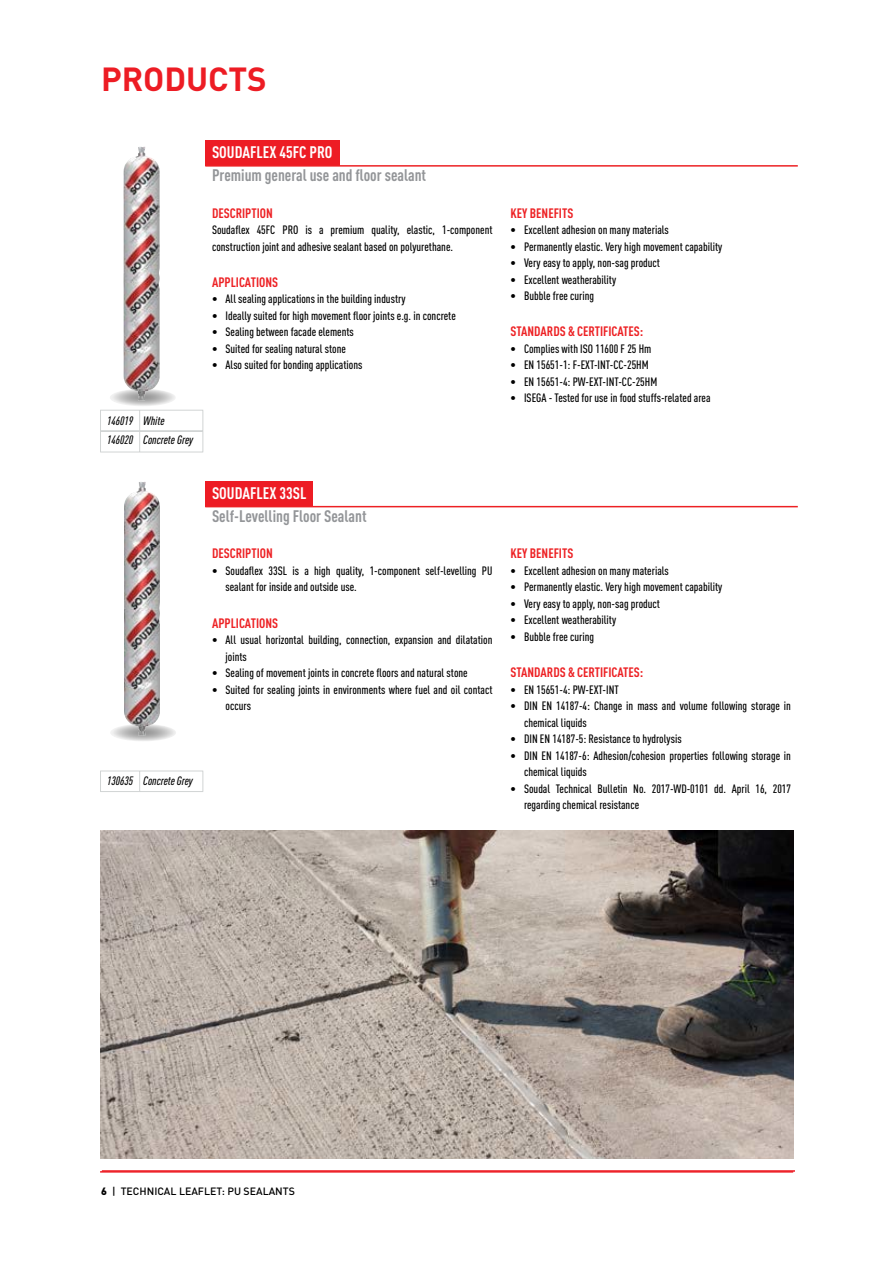
<style>
.page{position:relative;width:893px;height:1263px;background:#fff}
.page>*{position:absolute;margin:0;border:0;box-sizing:border-box;transform-origin:0 0}
.t1{font:700 33px "DIN Pro";color:#ed1c24}
.t2{font:700 condensed 16.5px "DIN Pro";color:#939598}
.t3{font:700 condensed 16.5px "DIN Pro";color:#fff}
.t4{font:700 condensed 13.5px "DIN Pro";color:#ed2124}
.t5{font:500 condensed 12px/16.5px "DIN Pro";color:#000}
.t6{font:italic 500 condensed 12px/19.5px "DIN Pro";color:#000}
.t7{font:500 10.5px "DIN Pro";color:#000}
.s1{font-weight:900}
</style>
<div class="page">
<hr style="left:102px;top:1170px;width:693px;height:2px;background:#ed1c24">
<hr style="left:100px;top:1171px;width:693px;height:1px;background:#ed1c24">
<img style="left:100px;top:831px;width:693px;height:327px">
<img style="left:124px;top:482px;width:36px;height:242px">
<img style="left:132px;top:724px;width:20px;height:12px">
<hr style="left:100px;top:771px;width:40px;height:1px;background:#d1d4d4">
<svg style="left:100px;top:772px;width:1px;height:19px"></svg>
<hr style="left:140px;top:771px;width:63px;height:1px;background:#d1d4d4">
<svg style="left:139px;top:772px;width:1px;height:19px"></svg>
<svg style="left:202px;top:772px;width:1px;height:19px"></svg>
<hr style="left:100px;top:791px;width:40px;height:1px;background:#d1d4d4">
<hr style="left:140px;top:791px;width:63px;height:1px;background:#d1d4d4">
<img style="left:124px;top:147px;width:36px;height:242px">
<img style="left:132px;top:389px;width:20px;height:12px">
<div style="left:205px;top:140px;width:134px;height:26px;background:#ed1c24"></div>
<hr style="left:205px;top:165px;width:593px;height:2px;background:#ed2124">
<div style="left:205px;top:481px;width:108px;height:26px;background:#ed1c24"></div>
<hr style="left:205px;top:506px;width:593px;height:1px;background:#ed2124">
<hr style="left:100px;top:431px;width:40px;height:1px;background:#d1d4d4">
<hr style="left:140px;top:431px;width:63px;height:1px;background:#d1d4d4">
<hr style="left:100px;top:452px;width:40px;height:1px;background:#d1d4d4">
<hr style="left:140px;top:452px;width:63px;height:1px;background:#d1d4d4">
<hr style="left:100px;top:410px;width:40px;height:1px;background:#d1d4d4">
<svg style="left:100px;top:411px;width:1px;height:41px"></svg>
<hr style="left:140px;top:410px;width:63px;height:1px;background:#d1d4d4">
<svg style="left:139px;top:411px;width:1px;height:41px"></svg>
<svg style="left:202px;top:411px;width:1px;height:41px"></svg>
<hr style="left:100px;top:430px;width:40px;height:1px;background:#d1d4d4">
<hr style="left:140px;top:430px;width:63px;height:1px;background:#d1d4d4">
<h1 class="t1" style="left:101px;top:52px;width:167px">PRODUCTS</h1>
<p class="t6" style="left:107px;top:410px;width:87px">146019 White<br>146020 Concrete Grey</p>
<h2 class="t3" style="left:212px;top:140px;width:122px">SOUDAFLEX 45FC PRO</h2>
<h2 class="t2" style="left:212px;top:163px;width:216px">Premium general use and floor sealant</h2>
<p class="t4" style="left:212px;top:203px;width:62px">DESCRIPTION</p>
<p class="t5" style="left:212px;top:221px;width:282px">Soudaflex 45FC PRO is a premium quality, elastic, 1-component construction joint and adhesive sealant based on polyurethane.</p>
<p class="t4" style="left:212px;top:272px;width:68px">APPLICATIONS</p>
<p class="t5" style="left:212px;top:290px;width:195px">• All sealing applications in the building industry</p>
<p class="t5" style="left:212px;top:306px;width:245px">• Ideally suited for high movement floor joints e.g. in concrete</p>
<p class="t5" style="left:212px;top:323px;width:143px">• Sealing between facade elements</p>
<p class="t5" style="left:212px;top:339px;width:135px">• Suited for sealing natural stone</p>
<p class="t5" style="left:212px;top:356px;width:152px">• Also suited for bonding applications</p>
<h2 class="t3" style="left:212px;top:481px;width:96px">SOUDAFLEX 33SL</h2>
<h2 class="t2" style="left:212px;top:504px;width:156px">Self-Levelling Floor Sealant</h2>
<p class="t4" style="left:212px;top:543px;width:62px">DESCRIPTION</p>
<p class="t5" style="left:226px;top:561px;width:268px;text-indent:-14px">• Soudaflex 33SL is a high quality, 1-component self-levelling PU sealant for inside and outside use.</p>
<p class="t4" style="left:212px;top:613px;width:68px">APPLICATIONS</p>
<p class="t5" style="left:226px;top:631px;width:268px;text-indent:-14px">• All usual horizontal building, connection, expansion and dilatation joints</p>
<p class="t5" style="left:212px;top:664px;width:257px">• Sealing of movement joints in concrete floors and natural stone</p>
<p class="t5" style="left:226px;top:680px;width:268px;text-indent:-14px">• Suited for sealing joints in environments where fuel and oil contact occurs</p>
<p class="t6" style="left:107px;top:770px;width:87px">130635 Concrete Grey</p>
<p class="t4" style="left:510px;top:203px;width:64px">KEY BENEFITS</p>
<p class="t5" style="left:510px;top:221px;width:160px">• Excellent adhesion on many materials</p>
<p class="t5" style="left:510px;top:237px;width:213px">• Permanently elastic. Very high movement capability</p>
<p class="t5" style="left:510px;top:254px;width:151px">• Very easy to apply, non-sag product</p>
<p class="t5" style="left:510px;top:270px;width:107px">• Excellent weatherability</p>
<p class="t5" style="left:510px;top:287px;width:85px">• Bubble free curing</p>
<p class="t4" style="left:510px;top:321px;width:134px">STANDARDS &amp; CERTIFICATES:</p>
<p class="t5" style="left:510px;top:339px;width:142px">• Complies with ISO 11600 F 25 Hm</p>
<p class="t5" style="left:510px;top:356px;width:140px">• EN 15651-1: F-EXT-INT-CC-25HM</p>
<p class="t5" style="left:510px;top:372px;width:148px">• EN 15651-4: PW-EXT-INT-CC-25HM</p>
<p class="t5" style="left:510px;top:389px;width:201px">• ISEGA - Tested for use in food stuffs-related area</p>
<p class="t4" style="left:510px;top:543px;width:64px">KEY BENEFITS</p>
<p class="t5" style="left:510px;top:561px;width:160px">• Excellent adhesion on many materials</p>
<p class="t5" style="left:510px;top:578px;width:213px">• Permanently elastic. Very high movement capability</p>
<p class="t5" style="left:510px;top:594px;width:151px">• Very easy to apply, non-sag product</p>
<p class="t5" style="left:510px;top:611px;width:107px">• Excellent weatherability</p>
<p class="t5" style="left:510px;top:627px;width:85px">• Bubble free curing</p>
<p class="t4" style="left:510px;top:662px;width:134px">STANDARDS &amp; CERTIFICATES:</p>
<p class="t5" style="left:510px;top:680px;width:110px">• EN 15651-4: PW-EXT-INT</p>
<p class="t5" style="left:524px;top:697px;width:268px;text-indent:-14px">• DIN EN 14187-4: Change in mass and volume following storage in chemical liquids</p>
<p class="t5" style="left:510px;top:730px;width:173px">• DIN EN 14187-5: Resistance to hydrolysis</p>
<p class="t5" style="left:524px;top:746px;width:268px;text-indent:-14px">• DIN EN 14187-6: Adhesion/cohesion properties following storage in chemical liquids</p>
<p class="t5" style="left:524px;top:779px;width:268px;text-indent:-14px">• Soudal Technical Bulletin No. 2017-WD-0101 dd. April 16, 2017 regarding chemical resistance</p>
<p class="t7" style="left:101px;top:1183px;width:195px"><span class="s1">6</span> | TECHNICAL LEAFLET: PU SEALANTS</p>
</div>
